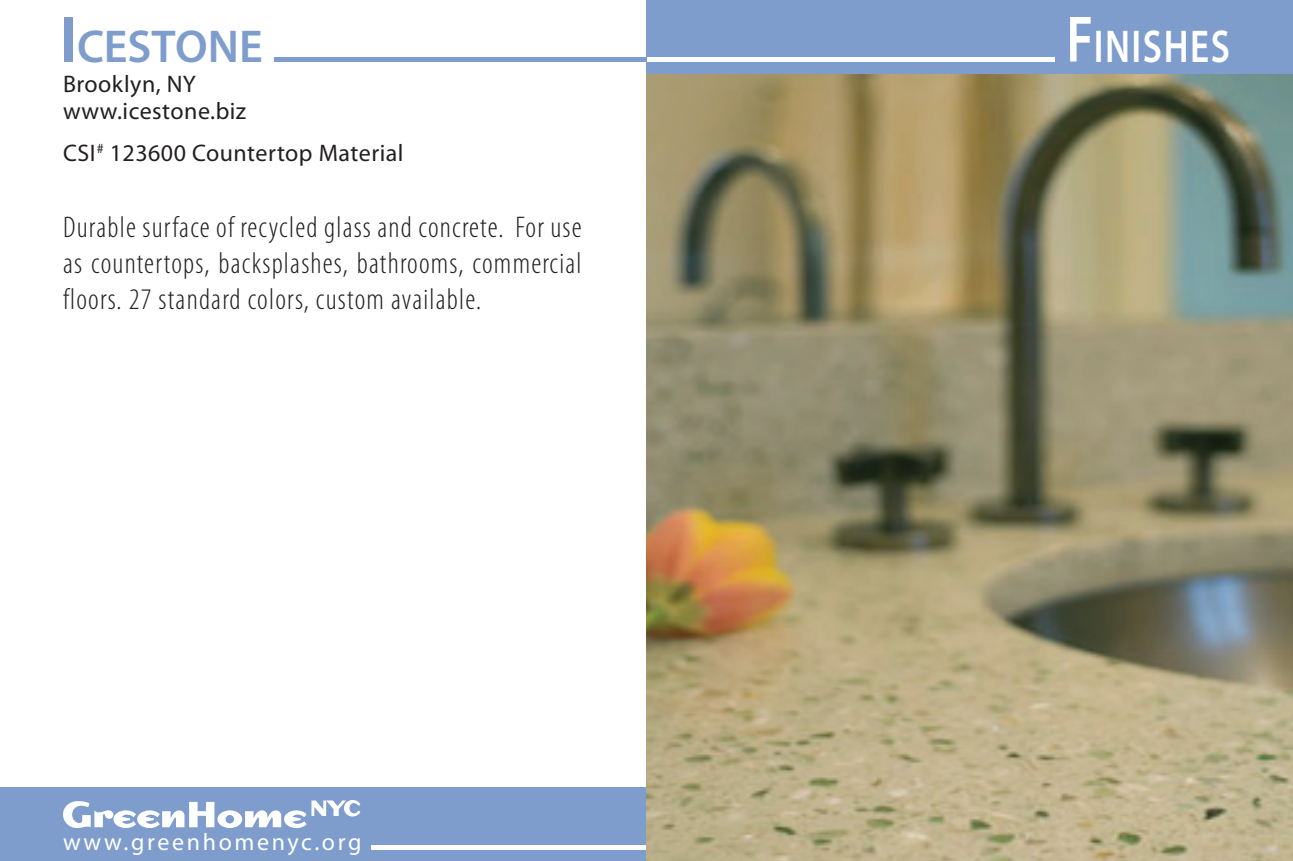
<style>
.page{position:relative;width:1293px;height:861px;background:#fff}
.page>*{position:absolute;margin:0;border:0;box-sizing:border-box;transform-origin:0 0}
.t1{font:600 46.2px "Myriad Pro";color:#7e9dcc}
.t2{font:600 46.2px "Myriad Pro";letter-spacing:.045em;color:#fff;scale:.8 1}
.t3{font:300 condensed 30px/36px "Myriad Pro";letter-spacing:.04em;color:#231f20;text-align:justify}
.t4{font:24px/27px "Myriad Pro";letter-spacing:.02em;color:#231f20}
.t5{font:24px "Myriad Pro";letter-spacing:.11em;color:#fff}
.s1{font-size:66px}
</style>
<div class="page">
<div style="left:0;top:787px;width:1292px;height:73px;background:#7e9dcc"></div>
<hr style="left:371px;top:845px;width:501px;height:4px;background:#fff">
<img style="left:646px;top:74px;width:646px;height:786px">
<svg style="left:63px;top:800px;width:297px;height:28px"></svg>
<div style="left:646px;top:0;width:646px;height:74px;background:#7e9dcc"></div>
<hr style="left:646px;top:57px;width:428px;height:4px;background:#fff">
<hr style="left:262px;top:57px;width:384px;height:4px;background:#7e9dcc">
<div style="left:60px;top:12px;width:214px;height:49px;background:#fff"></div>
<div style="left:1055px;top:12px;width:174px;height:58px;background:#7e9dcc"></div>
<h1 class="t1" style="left:60px;top:17px;width:205px"><span class="s1">I</span> CESTONE</h1>
<h1 class="t2" style="left:1066px;top:17px;width:206px"><span class="s1">F</span>INISHES</h1>
<p class="t4" style="left:63px;top:70px;width:185px">Brooklyn, NY www.icestone.biz</p>
<p class="t4" style="left:63px;top:139px;width:342px">CSI<sup>#</sup> 123600 Countertop Material</p>
<p class="t3" style="left:63px;top:210px;width:520px">Durable surface of recycled glass and concrete. For use as countertops, backsplashes, bathrooms, commercial floors. 27 standard colors, custom available.</p>
<p class="t5" style="left:63px;top:827px;width:300px">www.greenhomenyc.org</p>
</div>
